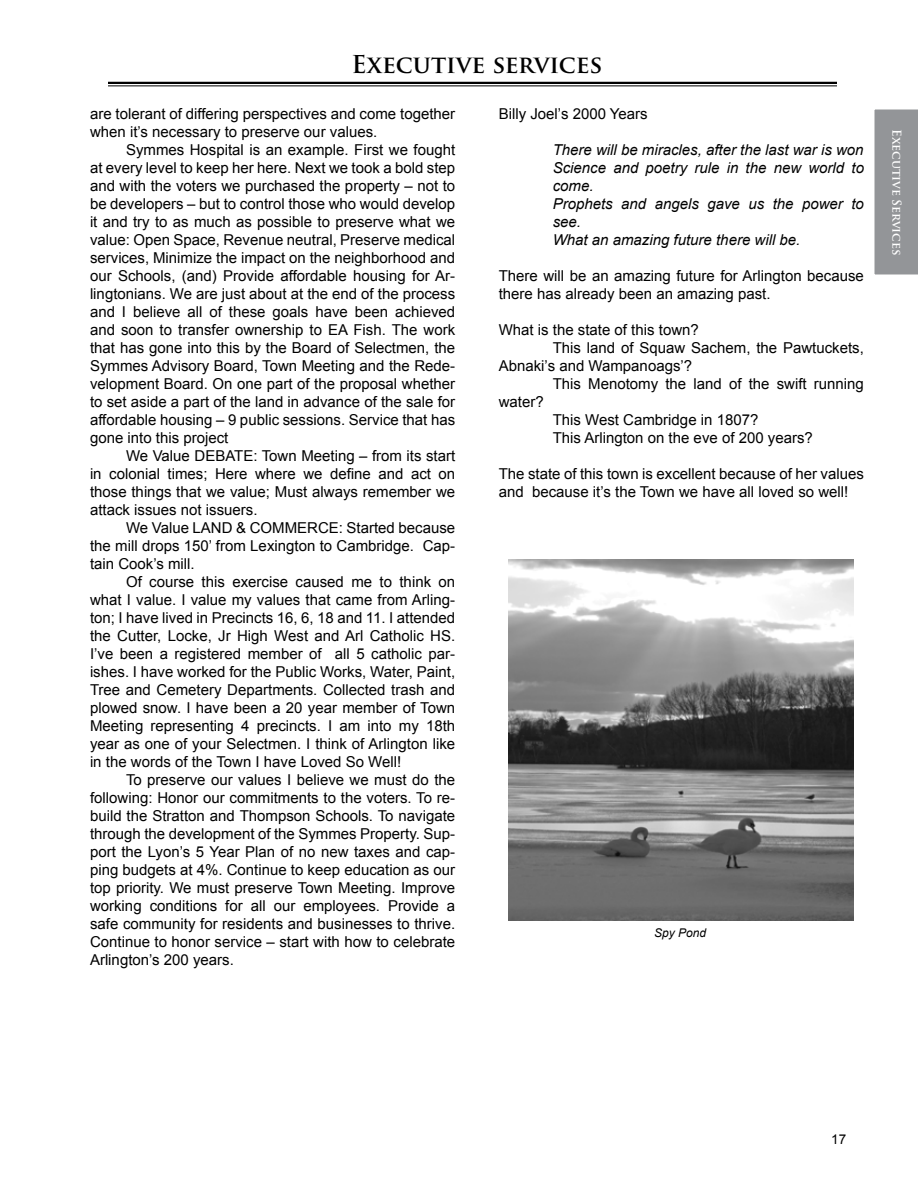
<style>
.page{position:relative;width:918px;height:1188px;background:#fff}
.page>*{position:absolute;margin:0;border:0;box-sizing:border-box;transform-origin:0 0}
.t1{font:700 24px "Trajan Pro";color:#000}
.t2{font:15px/18px "Arial";color:#000;text-align:justify}
.t3{font:italic 15px/18px "Arial";color:#000}
.t4{font:13.5px "Arial";color:#000}
.t5{font:700 12px "Trajan Pro";color:#fff}
.t6{font:italic 12px "Arial";color:#000}
</style>
<div class="page">
<hr style="left:108px;top:82px;width:729px;height:2px;background:#000">
<hr style="left:108px;top:85px;width:729px;height:1px;background:#000">
<div style="left:874px;top:109px;width:44px;height:166px;background:#939598"></div>
<img style="left:509px;top:560px;width:344px;height:360px">
<h1 class="t1" style="left:351px;top:50px;width:253px">Executive services</h1>
<p class="t2" style="left:90px;top:105px;width:367px">are tolerant of differing perspectives and come together when it’s necessary to preserve our values.</p>
<p class="t2" style="left:90px;top:141px;width:367px;text-indent:36px">Symmes Hospital is an example. First we fought at every level to keep her here. Next we took a bold step and with the voters we purchased the property – not to be developers – but to control those who would develop it and try to as much as possible to preserve what we value: Open Space, Revenue neutral, Preserve medical services, Minimize the impact on the neighborhood and our Schools, (and) Provide affordable housing for Ar&shy;lingtonians. We are just about at the end of the process and I believe all of these goals have been achieved and soon to transfer ownership to EA Fish. The work that has gone into this by the Board of Selectmen, the Symmes Advisory Board, Town Meeting and the Rede&shy;velopment Board. On one part of the proposal whether to set aside a part of the land in advance of the sale for affordable housing – 9 public sessions. Service that has gone into this project</p>
<p class="t2" style="left:90px;top:447px;width:367px;text-indent:36px">We Value DEBATE: Town Meeting – from its start in colonial times; Here where we define and act on those things that we value; Must always remember we attack issues not issuers.</p>
<p class="t2" style="left:90px;top:519px;width:367px;text-indent:36px">We Value LAND &amp; COMMERCE: Started because the mill drops 150’ from Lexington to Cambridge. Cap&shy;tain Cook’s mill.</p>
<p class="t2" style="left:90px;top:573px;width:367px;text-indent:36px">Of course this exercise caused me to think on what I value. I value my values that came from Arling&shy;ton; I have lived in Precincts 16, 6, 18 and 11. I attended the Cutter, Locke, Jr High West and Arl Catholic HS.<br>I’ve been a registered member of all 5 catholic par&shy;ishes. I have worked for the Public Works, Water, Paint, Tree and Cemetery Departments. Collected trash and plowed snow. I have been a 20 year member of Town Meeting representing 4 precincts. I am into my 18th year as one of your Selectmen. I think of Arlington like in the words of the Town I have Loved So Well!</p>
<p class="t2" style="left:90px;top:771px;width:367px;text-indent:36px">To preserve our values I believe we must do the following: Honor our commitments to the voters. To re&shy;build the Stratton and Thompson Schools. To navigate through the development of the Symmes Property. Sup&shy;port the Lyon’s 5 Year Plan of no new taxes and cap&shy;ping budgets at 4%. Continue to keep education as our top priority. We must preserve Town Meeting. Improve working conditions for all our employees. Provide a safe community for residents and businesses to thrive.<br>Continue to honor service – start with how to celebrate Arlington’s 200 years.</p>
<p class="t2" style="left:499px;top:105px;width:150px">Billy Joel’s 2000 Years</p>
<p class="t3" style="left:553px;top:141px;width:313px">There will be miracles, after the last war is won<br>Science and poetry rule in the new world to come.<br>Prophets and angels gave us the power to see.<br>What an amazing future there will be.</p>
<p class="t2" style="left:499px;top:267px;width:367px">There will be an amazing future for Arlington because there has already been an amazing past.</p>
<p class="t2" style="left:499px;top:321px;width:202px">What is the state of this town?</p>
<p class="t2" style="left:553px;top:339px;width:313px">This land of Squaw Sachem, the Pawtuckets,</p>
<p class="t2" style="left:499px;top:357px;width:195px">Abnaki’s and Wampanoags’?</p>
<p class="t2" style="left:553px;top:375px;width:313px">This Menotomy the land of the swift running</p>
<p class="t2" style="left:499px;top:393px;width:47px">water?</p>
<p class="t2" style="left:553px;top:411px;width:207px">This West Cambridge in 1807?</p>
<p class="t2" style="left:553px;top:429px;width:262px">This Arlington on the eve of 200 years?</p>
<p class="t2" style="left:499px;top:465px;width:367px">The state of this town is excellent because of her values and because it’s the Town we have all loved so well!</p>
<p class="t6" style="left:654px;top:926px;width:54px">Spy Pond</p>
<p class="t5" style="left:904px;top:129px;width:128px;rotate:90deg">Executive Services</p>
<p class="t4" style="left:831px;top:1132px;width:17px">17</p>
</div>
